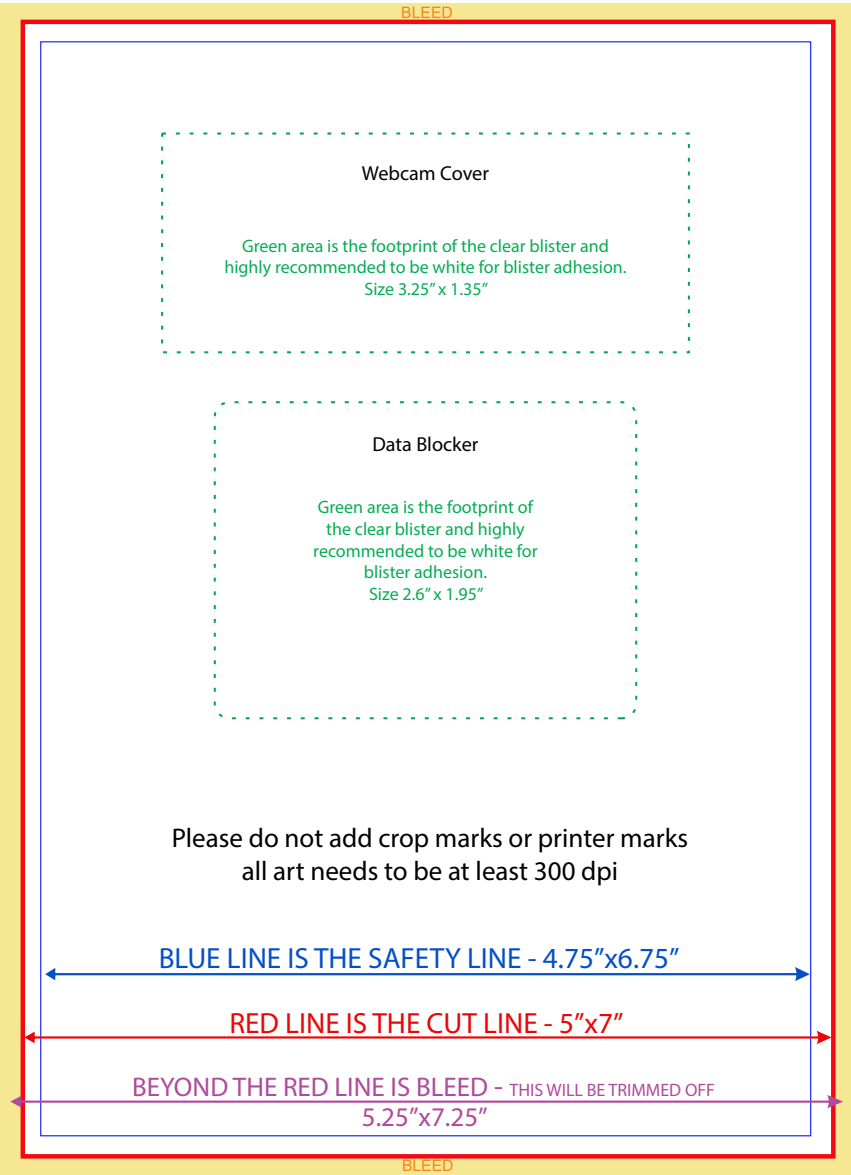
<style>
.page{position:relative;width:851px;height:1175px;background:#fff}
.page>*{position:absolute;margin:0;border:0;box-sizing:border-box;transform-origin:0 0}
.t1{font:29.25px "Myriad Pro";color:#054fc6}
.t2{font:29.25px "Myriad Pro";color:#ea0606}
.t3{font:27px/32.4px "Myriad Pro";color:#000;text-align:center}
.t4{font:27px/29.2px "Myriad Pro";color:#b04a9b;text-align:center}
.t5{font:20.25px "Myriad Pro";color:#000}
.t6{font:18px/21.6px "Myriad Pro";color:#07ad52;text-align:center}
.t7{font:15.75px "Arial";color:#f5851f}
.s1{font-size:29.25px}
.s2{font-size:18px}
</style>
<div class="page">
<div style="left:0;top:3px;width:850px;height:1171px;background:#f6e792"></div>
<div style="left:21px;top:20px;width:814px;height:1138px;background:#fff;border:4px solid #f40814"></div>
<div style="left:40px;top:41px;width:771px;height:1095px;background:#fff;border:1px solid #0a1cf2"></div>
<svg style="left:45px;top:967px;width:764px;height:14px"></svg>
<svg style="left:24px;top:1030px;width:807px;height:14px"></svg>
<svg style="left:10px;top:1095px;width:833px;height:13px"></svg>
<div style="left:214px;top:401px;width:423px;height:318px;border:2px dashed #00a54f;border-radius:15px"></div>
<p class="t7" style="left:401px;top:1px;width:53px">BLEED</p>
<p class="t5" style="left:362px;top:161px;width:128px">Webcam Cover</p>
<p class="t6" style="left:224px;top:234px;width:404px">Green area is the footprint of the clear blister and highly recommended to be white for blister adhesion.<br>Size 3.25” x 1.35”</p>
<p class="t5" style="left:372px;top:431px;width:108px">Data Blocker</p>
<p class="t6" style="left:313px;top:496px;width:226px">Green area is the footprint of the clear blister and highly recommended to be white for blister adhesion.<br>Size 2.6” x 1.95”</p>
<h2 class="t3" style="left:172px;top:821px;width:518px">Please do not add crop marks or printer marks all art needs to be at least 300 dpi</h2>
<h1 class="t1" style="left:159px;top:940px;width:522px">BLUE LINE IS THE SAFETY LINE - 4.75”x6.75”</h1>
<h1 class="t2" style="left:229px;top:1005px;width:395px">RED LINE IS THE CUT LINE - 5”x7”</h1>
<h2 class="t4" style="left:132px;top:1072px;width:584px">BEYOND THE RED LINE IS BLEED <span class="s1">-</span> <span class="s2">THIS WILL BE TRIMMED OFF<br></span>5.25”x7.25”</h2>
<p class="t7" style="left:402px;top:1154px;width:53px">BLEED</p>
</div>
